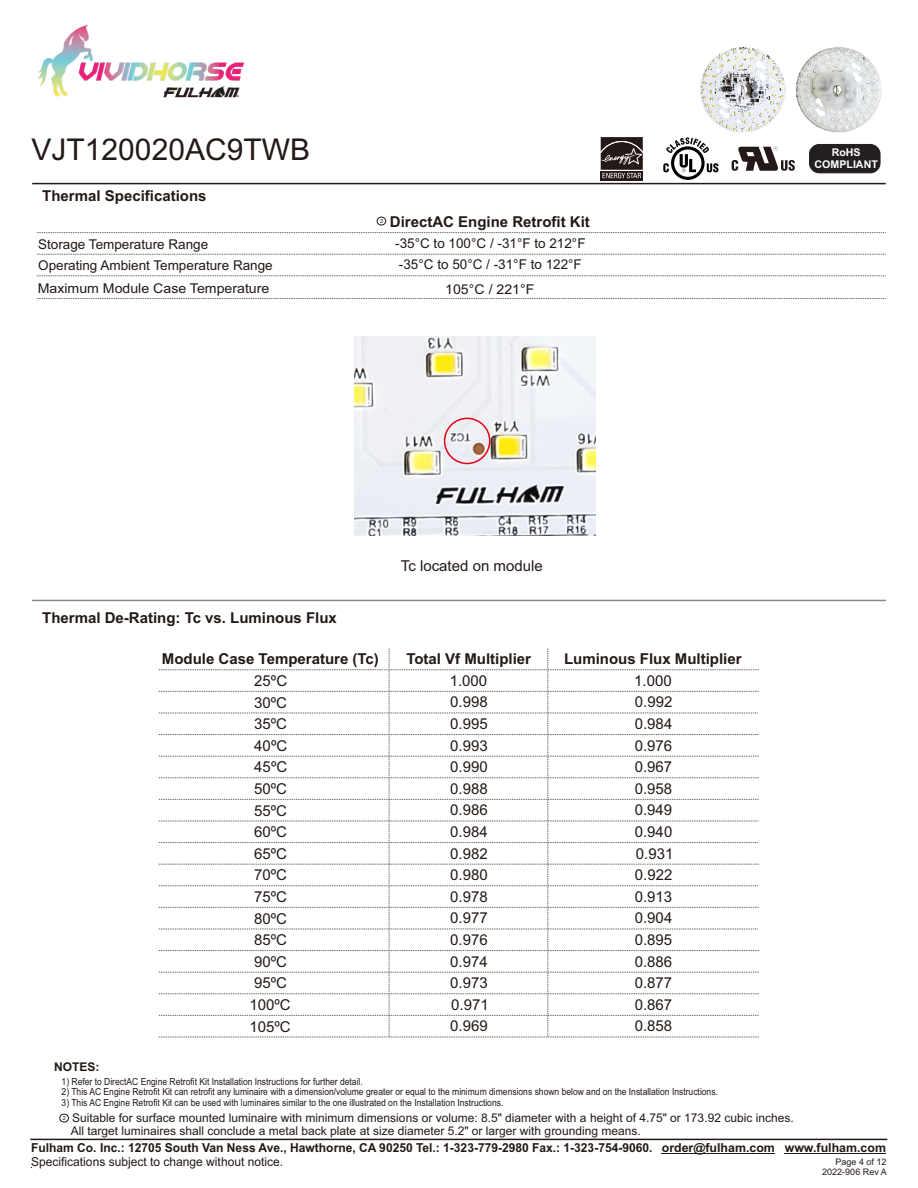
<style>
.page{position:relative;width:918px;height:1188px;background:#fff}
.page>*{position:absolute;margin:0;border:0;box-sizing:border-box;transform-origin:0 0}
.t1{font:30px "Arial";color:#231916}
.t2{font:15px/21.6px "Arial";color:#231916;text-align:justify}
.t3{font:700 15px "Arial";color:#231916}
.t4{font:13.5px/21.6px "Arial";color:#231916}
.t5{font:13.5px "Arial";color:#231916;scale:1.05 1}
.t6{font:700 12.3px "Arial";color:#231916}
.t7{font:12.3px "Arial";color:#231916}
.t8{font:12px/13.4px "Arial";color:#231916}
.t9{font:700 12px "Arial";color:#231916}
.t10{font:700 10.65px/11.9px "Arial";color:#fff;text-align:center}
.t11{font:9.75px "Arial";color:#231916;scale:.87 1}
.t12{font:9px "Arial";color:#231916}
.t13{font:5.55px "Arial";color:#231916}
</style>
<div class="page">
<img style="left:355px;top:337px;width:240px;height:198px">
<hr style="left:32px;top:600px;width:854px;height:1px;background:#898989">
<svg style="left:37px;top:254px;width:849px;height:1px"></svg>
<svg style="left:37px;top:275px;width:849px;height:1px"></svg>
<svg style="left:37px;top:232px;width:849px;height:1px"></svg>
<svg style="left:37px;top:298px;width:849px;height:1px"></svg>
<div style="left:377px;top:217px;width:9px;height:8px;border:1px solid #231916;border-radius:50%"></div>
<hr style="left:30px;top:1139px;width:857px;height:1px;background:#231916">
<hr style="left:662px;top:1153px;width:113px;height:1px;background:#231916">
<hr style="left:785px;top:1153px;width:101px;height:1px;background:#231916">
<svg style="left:159px;top:648px;width:600px;height:390px"></svg>
<div style="left:444px;top:418px;width:46px;height:46px;border:1px solid #e60013;border-radius:50%"></div>
<hr style="left:32px;top:183px;width:854px;height:1px;background:#231916">
<svg style="left:732px;top:147px;width:63px;height:24px"></svg>
<div style="left:810px;top:144px;width:70px;height:29px;background:#231f20;border-radius:10px"></div>
<div style="left:809px;top:144px;width:71px;height:29px;border:1px solid #231f20;border-radius:10px"></div>
<svg style="left:671px;top:146px;width:34px;height:34px"></svg>
<svg style="left:674px;top:149px;width:27px;height:28px"></svg>
<svg style="left:663px;top:137px;width:55px;height:35px"></svg>
<svg style="left:600px;top:137px;width:43px;height:44px;background:#4b4340"></svg>
<img style="left:38px;top:24px;width:207px;height:74px">
<img style="left:701px;top:48px;width:84px;height:84px">
<img style="left:796px;top:47px;width:86px;height:86px">
<div style="left:59px;top:1114px;width:10px;height:8px;border:1px solid #231916;border-radius:50%"></div>
<h1 class="t1" style="left:32px;top:138px;width:280px">VJT120020AC9TWB</h1>
<p class="t10" style="left:815px;top:147px;width:65px">RoHS<br>COMPLIANT</p>
<h2 class="t3" style="left:42px;top:190px;width:166px">Thermal Specifications</h2>
<h3 class="t4" style="left:38px;top:235px;width:236px">Storage Temperature Range<br>Operating Ambient Temperature Range</h3>
<h3 class="t4" style="left:395px;top:233px;width:192px">-35°C to 100°C / -31°F to 212°F -35°C to 50°C / -31°F to 122°F</h3>
<h2 class="t3" style="left:390px;top:217px;width:202px">DirectAC Engine Retrofit Kit</h2>
<p class="t13" style="left:380px;top:219px;width:5px">2</p>
<h3 class="t5" style="left:38px;top:283px;width:222px">Maximum Module Case Temperature</h3>
<h3 class="t5" style="left:445px;top:284px;width:86px">105°C / 221°F</h3>
<h2 class="t3" style="left:42px;top:612px;width:296px">Thermal De-Rating: Tc vs. Luminous Flux</h2>
<h2 class="t2" style="left:401px;top:556px;width:143px">Tc located on module</h2>
<p class="t9" style="left:54px;top:1062px;width:47px">NOTES:</p>
<h2 class="t3" style="left:162px;top:653px;width:218px">Module Case Temperature (Tc)</h2>
<h2 class="t2" style="left:254px;top:693px;width:34px">30ºC</h2>
<h2 class="t3" style="left:406px;top:654px;width:126px">Total Vf Multiplier</h2>
<h2 class="t3" style="left:564px;top:653px;width:179px">Luminous Flux Multiplier</h2>
<h2 class="t2" style="left:634px;top:671px;width:41px">1.000<br>0.992<br>0.984<br>0.976<br>0.967<br>0.958<br>0.949<br>0.940<br>0.931<br>0.922<br>0.913<br>0.904<br>0.895</h2>
<h2 class="t2" style="left:254px;top:671px;width:34px">25ºC</h2>
<h2 class="t2" style="left:254px;top:714px;width:35px">35ºC 40ºC 45ºC 50ºC 55ºC 60ºC</h2>
<h2 class="t2" style="left:254px;top:866px;width:34px">70ºC</h2>
<h2 class="t2" style="left:450px;top:671px;width:41px">1.000<br>0.998<br>0.995<br>0.993<br>0.990<br>0.988<br>0.986<br>0.984<br>0.982<br>0.980<br>0.978<br>0.977<br>0.976<br>0.974<br>0.973<br>0.971</h2>
<h2 class="t2" style="left:254px;top:844px;width:34px">65ºC</h2>
<h2 class="t2" style="left:254px;top:887px;width:35px">75ºC 80ºC 85ºC 90ºC</h2>
<h2 class="t2" style="left:635px;top:952px;width:39px">0.886</h2>
<h2 class="t2" style="left:254px;top:974px;width:34px">95ºC</h2>
<h2 class="t2" style="left:635px;top:974px;width:39px">0.877<br>0.867</h2>
<h2 class="t2" style="left:249px;top:1017px;width:43px">105ºC</h2>
<h2 class="t2" style="left:450px;top:1017px;width:39px">0.969</h2>
<h2 class="t2" style="left:635px;top:1017px;width:39px">0.858</h2>
<h2 class="t2" style="left:249px;top:995px;width:43px">100ºC</h2>
<p class="t11" style="left:62px;top:1077px;width:348px">1) Refer to DirectAC Engine Retrofit Kit Installation Instructions for further detail.</p>
<p class="t11" style="left:62px;top:1088px;width:756px">2) This AC Engine Retrofit Kit can retrofit any luminaire with a dimension/volume greater or equal to the minimum dimensions shown below and on the Installation Instructions.</p>
<p class="t11" style="left:62px;top:1099px;width:509px">3) This AC Engine Retrofit Kit can be used with luminaires similar to the one illustrated on the Installation Instructions.</p>
<p class="t8" style="left:71px;top:1112px;width:724px">Suitable for surface mounted luminaire with minimum dimensions or volume: 8.5" diameter with a height of 4.75" or 173.92 cubic inches.<br>All target luminaires shall conclude a metal back plate at size diameter 5.2" or larger with grounding means.</p>
<p class="t13" style="left:63px;top:1116px;width:5px">2</p>
<p class="t6" style="left:31px;top:1143px;width:623px">Fulham Co. Inc.: 12705 South Van Ness Ave., Hawthorne, CA 90250 Tel.: 1-323-779-2980 Fax.: 1-323-754-9060.</p>
<p class="t7" style="left:31px;top:1157px;width:253px">Specifications subject to change without notice.</p>
<p class="t6" style="left:662px;top:1143px;width:226px">order@fulham.com www.fulham.com</p>
<p class="t12" style="left:836px;top:1158px;width:53px">Page 4 of 12</p>
<p class="t12" style="left:822px;top:1169px;width:66px">2022-906 Rev A</p>
</div>
